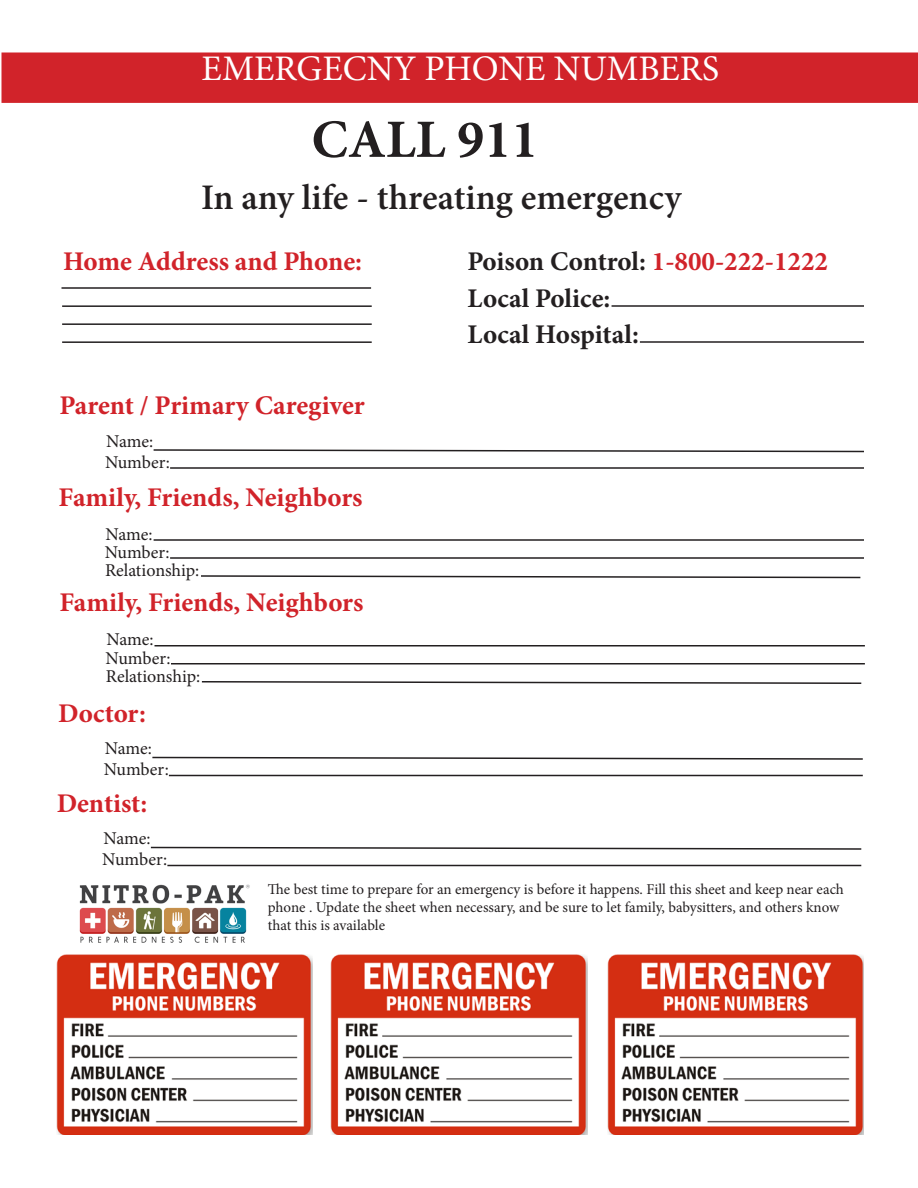
<style>
.page{position:relative;width:918px;height:1188px;background:#fff}
.page>*{position:absolute;margin:0;border:0;box-sizing:border-box;transform-origin:0 0}
.t1{font:700 54px "Minion Pro";color:#231f20}
.t2{font:600 36px "Minion Pro";letter-spacing:-.005em;color:#231f20}
.t3{font:36px "Minion Pro";color:#fff}
.t4{font:700 27px "Minion Pro";color:#d1232a}
.t5{font:700 27px "Minion Pro";color:#231f20}
.t6{font:18px "Minion Pro";letter-spacing:-.005em;color:#231f20}
.t7{font:15px/18px "Minion Pro";letter-spacing:-.005em;color:#231f20}
.s1{color:#d1232a}
</style>
<div class="page">
<div style="left:2px;top:52px;width:916px;height:51px;background:#d1232a"></div>
<hr style="left:62px;top:287px;width:309px;height:2px;background:#231f20">
<hr style="left:62px;top:305px;width:310px;height:2px;background:#231f20">
<hr style="left:62px;top:323px;width:310px;height:2px;background:#231f20">
<hr style="left:62px;top:341px;width:310px;height:2px;background:#231f20">
<hr style="left:612px;top:305px;width:252px;height:2px;background:#231f20">
<hr style="left:640px;top:341px;width:224px;height:2px;background:#231f20">
<svg style="left:153px;top:449px;width:711px;height:4px"></svg>
<hr style="left:170px;top:467px;width:694px;height:2px;background:#231f20">
<hr style="left:154px;top:539px;width:710px;height:2px;background:#231f20">
<hr style="left:170px;top:557px;width:694px;height:2px;background:#231f20">
<svg style="left:201px;top:575px;width:660px;height:4px"></svg>
<hr style="left:154px;top:645px;width:711px;height:1px;background:#231f20">
<hr style="left:171px;top:663px;width:694px;height:1px;background:#231f20">
<svg style="left:201px;top:681px;width:661px;height:3px"></svg>
<svg style="left:152px;top:756px;width:711px;height:4px"></svg>
<hr style="left:169px;top:775px;width:694px;height:1px;background:#231f20">
<svg style="left:150px;top:846px;width:712px;height:4px"></svg>
<hr style="left:167px;top:865px;width:694px;height:1px;background:#231f20">
<img style="left:79px;top:884px;width:171px;height:59px">
<img style="left:56px;top:955px;width:256px;height:179px">
<img style="left:331px;top:955px;width:256px;height:179px">
<img style="left:608px;top:955px;width:256px;height:179px">
<p class="t3" style="left:202px;top:45px;width:519px">EMERGECNY PHONE NUMBERS</p>
<p class="t1" style="left:311px;top:102px;width:228px">CALL 911</p>
<p class="t2" style="left:201px;top:173px;width:482px">In any life - threating emergency</p>
<p class="t4" style="left:63px;top:243px;width:301px">Home Address and Phone:</p>
<p class="t5" style="left:467px;top:242px;width:362px">Poison Control: <span class="s1">1-800-222-1222</span></p>
<p class="t5" style="left:467px;top:279px;width:144px">Local Police:</p>
<p class="t5" style="left:467px;top:315px;width:173px">Local Hospital:</p>
<p class="t4" style="left:59px;top:386px;width:307px">Parent / Primary Caregiver</p>
<p class="t6" style="left:106px;top:429px;width:49px">Name:</p>
<p class="t6" style="left:105px;top:450px;width:67px">Number:</p>
<p class="t4" style="left:58px;top:478px;width:306px">Family, Friends, Neighbors</p>
<p class="t6" style="left:106px;top:522px;width:49px">Name:</p>
<p class="t6" style="left:105px;top:540px;width:67px">Number:</p>
<p class="t6" style="left:105px;top:558px;width:96px">Relationship:</p>
<p class="t4" style="left:59px;top:584px;width:306px">Family, Friends, Neighbors</p>
<p class="t6" style="left:106px;top:628px;width:49px">Name:</p>
<p class="t6" style="left:106px;top:646px;width:67px">Number:</p>
<p class="t6" style="left:106px;top:664px;width:96px">Relationship:</p>
<p class="t4" style="left:58px;top:694px;width:89px">Doctor:</p>
<p class="t6" style="left:105px;top:736px;width:49px">Name:</p>
<p class="t6" style="left:104px;top:757px;width:67px">Number:</p>
<p class="t4" style="left:57px;top:784px;width:92px">Dentist:</p>
<p class="t6" style="left:103px;top:826px;width:49px">Name:</p>
<p class="t6" style="left:102px;top:847px;width:67px">Number:</p>
<p class="t7" style="left:268px;top:880px;width:578px">The best time to prepare for an emergency is before it happens. Fill this sheet and keep near each phone . Update the sheet when necessary, and be sure to let family, babysitters, and others know that this is available</p>
</div>
